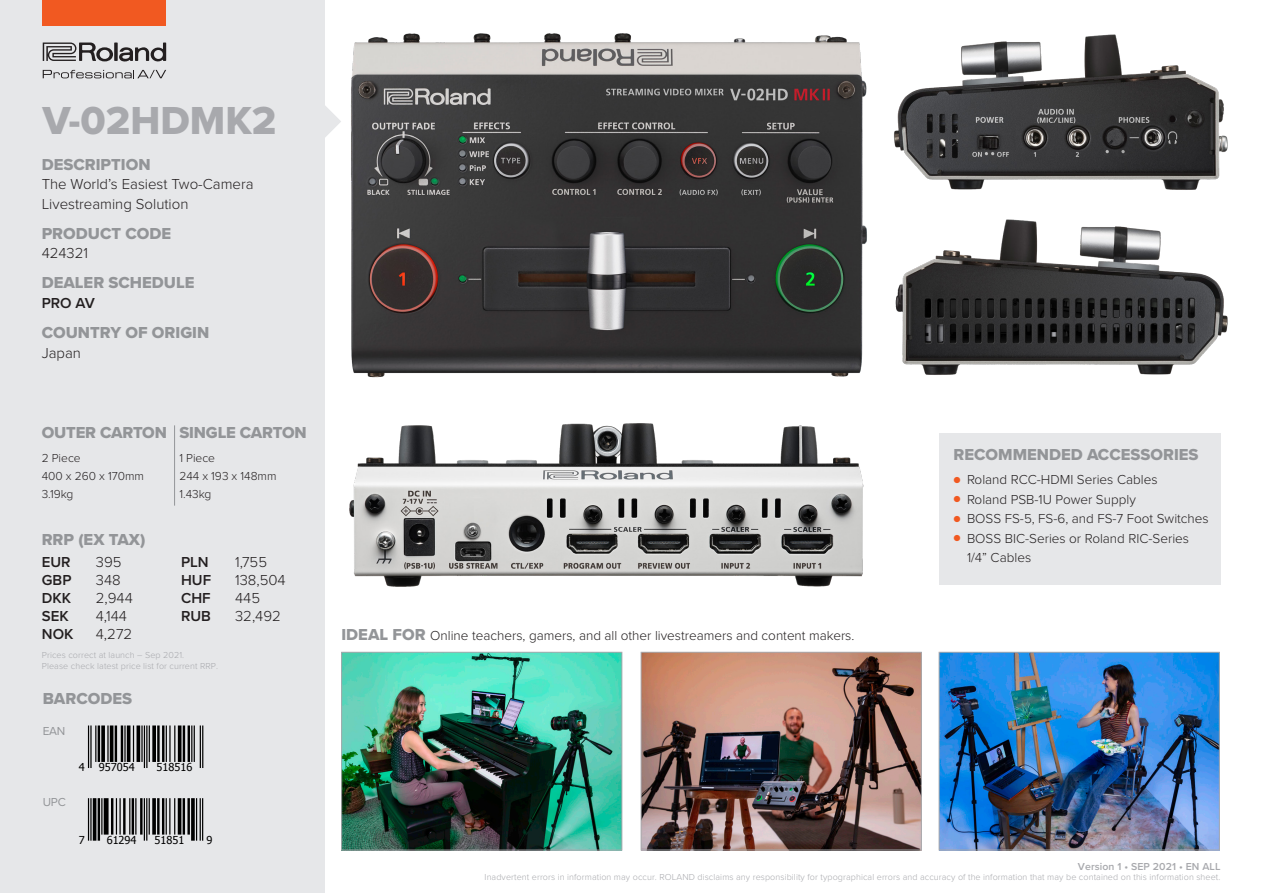
<style>
.page{position:relative;width:1263px;height:893px;background:#fff}
.page>*{position:absolute;margin:0;border:0;box-sizing:border-box;transform-origin:0 0}
.t1{font:40.5px "Proxima Nova Extrabld";color:#a8a9ad}
.t2{font:16.5px "Proxima Nova Extrabld";color:#939598}
.t3{font:300 15px/19.5px "Proxima Nova";color:#231f20}
.t4{font:600 15px "Proxima Nova";color:#231f20}
.t5{font:300 13.5px/19.5px "Proxima Nova";color:#231f20}
.t6{font:300 12px/18px "Proxima Nova";color:#231f20}
.EAN{font:12px "Proxima Nova";color:#939598}
.UPC{font:12px "Proxima Nova";color:#939598}
.t7{font:10.95px "Tahoma";color:#000}
.t8{font:600 10.5px "Proxima Nova";letter-spacing:.01em;color:#a8a9ad}
.t9{font:300 9px "Proxima Nova";letter-spacing:.01em;color:#a8a9ad}
.s1{font-family:"Proxima Nova Extrabld";font-weight:400;font-size:16.5px;color:#939598}
.s2{font-size:10.5px;color:#f15921}
</style>
<div class="page">
<div style="left:0;top:0;width:324px;height:893px;background:#e6e7e9"></div>
<svg style="left:324px;top:91px;width:2px;height:61px"></svg>
<div style="left:43px;top:0;width:123px;height:26px;background:#f15921"></div>
<svg style="left:43px;top:43px;width:123px;height:19px"></svg>
<svg style="left:43px;top:70px;width:123px;height:8px"></svg>
<hr style="left:95px;top:725px;width:1px;height:37px;background:#000">
<hr style="left:90px;top:725px;width:2px;height:43px;background:#000">
<hr style="left:88px;top:725px;width:1px;height:43px;background:#000">
<hr style="left:98px;top:725px;width:2px;height:37px;background:#000">
<svg style="left:101px;top:725px;width:4px;height:37px"></svg>
<hr style="left:107px;top:725px;width:2px;height:37px;background:#000">
<hr style="left:110px;top:725px;width:3px;height:37px;background:#000">
<hr style="left:121px;top:725px;width:2px;height:37px;background:#000">
<hr style="left:115px;top:725px;width:2px;height:37px;background:#000">
<hr style="left:124px;top:725px;width:2px;height:37px;background:#000">
<hr style="left:127px;top:725px;width:3px;height:37px;background:#000">
<hr style="left:133px;top:725px;width:1px;height:37px;background:#000">
<hr style="left:137px;top:725px;width:3px;height:37px;background:#000">
<hr style="left:149px;top:725px;width:1px;height:37px;background:#000">
<hr style="left:146px;top:725px;width:1px;height:43px;background:#000">
<hr style="left:144px;top:725px;width:1px;height:43px;background:#000">
<hr style="left:141px;top:725px;width:2px;height:37px;background:#000">
<svg style="left:152px;top:725px;width:4px;height:37px"></svg>
<hr style="left:162px;top:725px;width:2px;height:37px;background:#000">
<hr style="left:157px;top:725px;width:3px;height:37px;background:#000">
<hr style="left:174px;top:725px;width:1px;height:37px;background:#000">
<hr style="left:169px;top:725px;width:2px;height:37px;background:#000">
<hr style="left:166px;top:725px;width:1px;height:37px;background:#000">
<hr style="left:178px;top:725px;width:3px;height:37px;background:#000">
<hr style="left:188px;top:725px;width:2px;height:37px;background:#000">
<hr style="left:183px;top:725px;width:2px;height:37px;background:#000">
<hr style="left:202px;top:725px;width:1px;height:43px;background:#000">
<hr style="left:200px;top:725px;width:1px;height:43px;background:#000">
<hr style="left:194px;top:725px;width:1px;height:37px;background:#000">
<hr style="left:191px;top:725px;width:1px;height:37px;background:#000">
<hr style="left:90px;top:798px;width:2px;height:43px;background:#000">
<hr style="left:88px;top:798px;width:1px;height:43px;background:#000">
<hr style="left:93px;top:798px;width:3px;height:43px;background:#000">
<hr style="left:98px;top:798px;width:2px;height:43px;background:#000">
<hr style="left:101px;top:798px;width:1px;height:37px;background:#000">
<div style="left:104px;top:798px;width:5px;height:37px;background:#000"></div>
<hr style="left:111px;top:798px;width:2px;height:37px;background:#000">
<hr style="left:119px;top:798px;width:2px;height:37px;background:#000">
<hr style="left:116px;top:798px;width:1px;height:37px;background:#000">
<hr style="left:123px;top:798px;width:3px;height:37px;background:#000">
<hr style="left:129px;top:798px;width:1px;height:37px;background:#000">
<hr style="left:132px;top:798px;width:2px;height:37px;background:#000">
<hr style="left:135px;top:798px;width:1px;height:37px;background:#000">
<hr style="left:140px;top:798px;width:3px;height:37px;background:#000">
<hr style="left:149px;top:798px;width:1px;height:37px;background:#000">
<hr style="left:146px;top:798px;width:1px;height:43px;background:#000">
<hr style="left:144px;top:798px;width:1px;height:43px;background:#000">
<svg style="left:152px;top:798px;width:4px;height:37px"></svg>
<hr style="left:162px;top:798px;width:2px;height:37px;background:#000">
<hr style="left:157px;top:798px;width:3px;height:37px;background:#000">
<hr style="left:174px;top:798px;width:1px;height:37px;background:#000">
<hr style="left:169px;top:798px;width:1px;height:37px;background:#000">
<hr style="left:166px;top:798px;width:1px;height:37px;background:#000">
<hr style="left:178px;top:798px;width:3px;height:37px;background:#000">
<hr style="left:187px;top:798px;width:3px;height:37px;background:#000">
<hr style="left:183px;top:798px;width:2px;height:37px;background:#000">
<svg style="left:191px;top:798px;width:4px;height:43px"></svg>
<hr style="left:202px;top:798px;width:1px;height:43px;background:#000">
<hr style="left:200px;top:798px;width:1px;height:43px;background:#000">
<hr style="left:196px;top:798px;width:1px;height:43px;background:#000">
<hr style="left:174px;top:425px;width:1px;height:81px;background:#939598">
<img style="left:343px;top:659px;width:277px;height:189px">
<div style="left:341px;top:652px;width:281px;height:198px;border:1px solid #a8a9ad"></div>
<img style="left:643px;top:654px;width:277px;height:194px">
<div style="left:641px;top:652px;width:281px;height:198px;border:1px solid #a8a9ad"></div>
<img style="left:941px;top:654px;width:277px;height:194px">
<div style="left:939px;top:652px;width:281px;height:198px;border:1px solid #a8a9ad"></div>
<img style="left:894px;top:34px;width:334px;height:341px">
<img style="left:342px;top:423px;width:530px;height:236px">
<img style="left:326px;top:33px;width:541px;height:345px">
<div style="left:939px;top:433px;width:281px;height:151px;background:#e6e7e9"></div>
<p class="t1" style="left:43px;top:97px;width:235px">V-02HDMK2</p>
<p class="t2" style="left:42px;top:155px;width:110px">DESCRIPTION</p>
<p class="t3" style="left:42px;top:175px;width:213px">The World’s Easiest Two-Camera<br>Livestreaming Solution</p>
<p class="t2" style="left:42px;top:224px;width:131px">PRODUCT CODE</p>
<p class="t3" style="left:42px;top:244px;width:48px">424321</p>
<p class="t2" style="left:42px;top:273px;width:154px">DEALER SCHEDULE</p>
<p class="t4" style="left:42px;top:294px;width:55px">PRO AV</p>
<p class="t2" style="left:42px;top:323px;width:169px">COUNTRY OF ORIGIN</p>
<p class="t3" style="left:42px;top:343px;width:41px">Japan</p>
<p class="t2" style="left:42px;top:423px;width:127px">OUTER CARTON</p>
<p class="t6" style="left:42px;top:450px;width:104px">2 Piece<br>400 x 260 x 170mm</p>
<p class="t6" style="left:42px;top:486px;width:33px">3.19kg</p>
<p class="t2" style="left:42px;top:529px;width:105px">RRP (EX TAX)</p>
<p class="t2" style="left:179px;top:423px;width:129px">SINGLE CARTON</p>
<p class="t6" style="left:179px;top:450px;width:99px">1 Piece<br>244 x 193 x 148mm</p>
<p class="t6" style="left:179px;top:486px;width:33px">1.43kg</p>
<p class="t4" style="left:42px;top:553px;width:30px">EUR</p>
<p class="t3" style="left:96px;top:552px;width:27px">395</p>
<p class="t4" style="left:42px;top:571px;width:31px">GBP</p>
<p class="t3" style="left:96px;top:570px;width:26px">348</p>
<p class="t4" style="left:42px;top:589px;width:31px">DKK</p>
<p class="t3" style="left:96px;top:588px;width:39px">2,944</p>
<p class="t4" style="left:42px;top:607px;width:28px">SEK</p>
<p class="t3" style="left:96px;top:606px;width:33px">4,144</p>
<p class="t4" style="left:42px;top:625px;width:33px">NOK</p>
<p class="t3" style="left:96px;top:624px;width:38px">4,272</p>
<p class="t4" style="left:181px;top:553px;width:29px">PLN</p>
<p class="t3" style="left:235px;top:552px;width:33px">1,755</p>
<p class="t4" style="left:181px;top:571px;width:32px">HUF</p>
<p class="t3" style="left:235px;top:570px;width:52px">138,504</p>
<p class="t4" style="left:181px;top:589px;width:31px">CHF</p>
<p class="t3" style="left:235px;top:588px;width:26px">445</p>
<p class="t4" style="left:181px;top:607px;width:31px">RUB</p>
<p class="t3" style="left:235px;top:606px;width:47px">32,492</p>
<p class="t9" style="left:42px;top:650px;width:144px">Prices correct at launch – Sep 2021.</p>
<p class="t9" style="left:42px;top:660px;width:178px">Please check latest price list for current RRP.</p>
<p class="t2" style="left:43px;top:688px;width:91px">BARCODES</p>
<p class="EAN" style="left:43px;top:723px;width:24px">EAN</p>
<p class="UPC" style="left:43px;top:795px;width:25px">UPC</p>
<p class="t7" style="left:79px;top:760px;width:7px">4</p>
<p class="t7" style="left:99px;top:760px;width:37px">957054</p>
<p class="t7" style="left:157px;top:760px;width:37px">518516</p>
<p class="t7" style="left:79px;top:833px;width:7px">7</p>
<p class="t7" style="left:107px;top:833px;width:31px">61294</p>
<p class="t7" style="left:155px;top:833px;width:31px">51851</p>
<p class="t7" style="left:206px;top:833px;width:7px">9</p>
<p class="t5" style="left:341px;top:626px;width:514px"><span class="s1">IDEAL FOR</span> Online teachers, gamers, and all other livestreamers and content makers.</p>
<p class="t2" style="left:953px;top:445px;width:247px">RECOMMENDED ACCESSORIES</p>
<p class="t5" style="left:953px;top:470px;width:206px"><span class="s2">●</span> Roland RCC-HDMI Series Cables</p>
<p class="t5" style="left:953px;top:490px;width:184px"><span class="s2">●</span> Roland PSB-1U Power Supply</p>
<p class="t5" style="left:953px;top:509px;width:257px"><span class="s2">●</span> BOSS FS-5, FS-6, and FS-7 Foot Switches</p>
<p class="t5" style="left:967px;top:529px;width:224px;text-indent:-14px"><span class="s2">●</span> BOSS BIC-Series or Roland RIC-Series<br>1/4” Cables</p>
<p class="t8" style="left:1078px;top:860px;width:144px">Version 1 • SEP 2021 • EN ALL</p>
<p class="t9" style="left:485px;top:872px;width:737px">Inadvertent errors in information may occur. ROLAND disclaims any responsibility for typographical errors and accuracy of the information that may be contained on this information sheet.</p>
</div>
